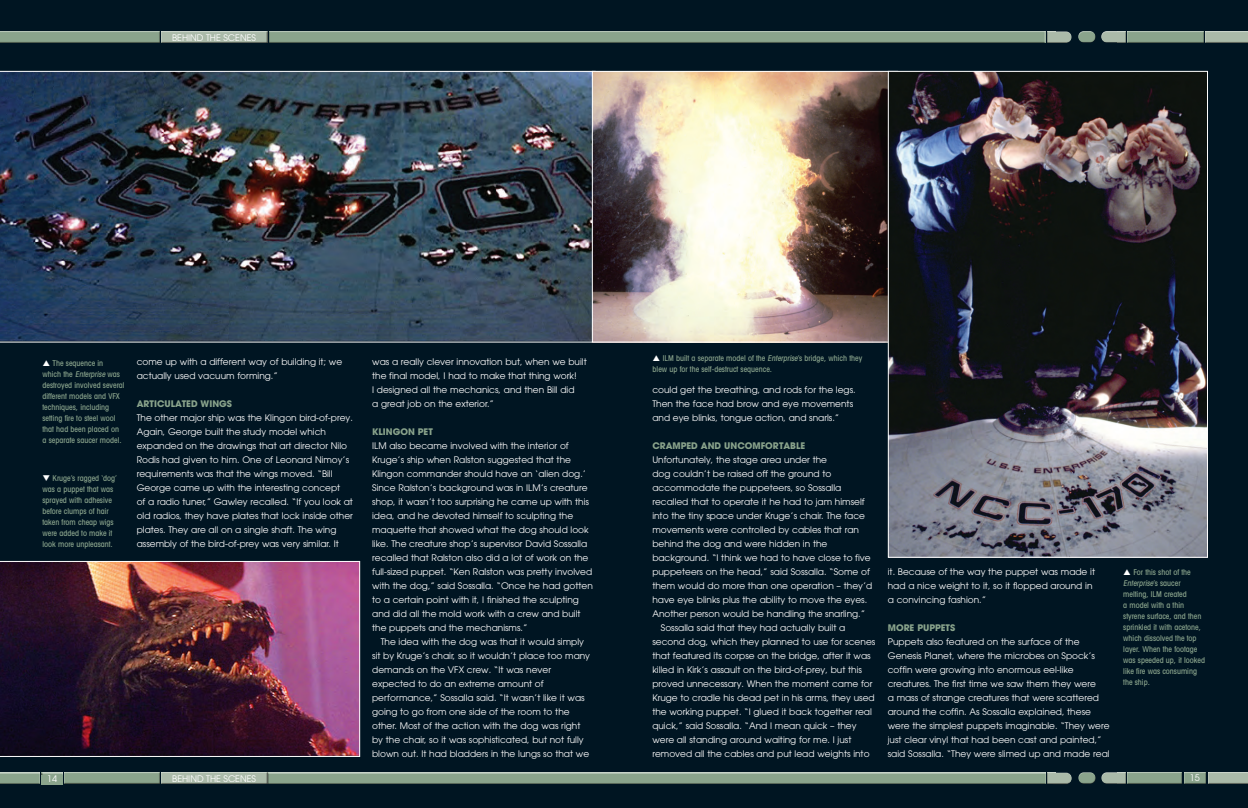
<style>
.page{position:relative;width:1248px;height:808px;background:#fff}
.page>*{position:absolute;margin:0;border:0;box-sizing:border-box;transform-origin:0 0}
.t1{font:9px/14px "Avant Garde";color:#fff}
.t2{font:700 9px "Avant Garde";color:#8aa48c}
.t3{font:500 condensed 8px/11px "Avant Garde LT";color:#8aa48c}
.s1{font-style:italic}
.s2{font-weight:700;color:#8aa48c}
.s3{font-family:"Avant Garde LT"}
.s4{color:#fff}
</style>
<div class="page">
<div style="left:0;top:0;width:1247px;height:808px;background:#001522"></div>
<div style="left:160px;top:31px;width:108px;height:12px;background:#aabaa9"></div>
<div style="left:160px;top:772px;width:108px;height:12px;background:#aabaa9"></div>
<div style="left:0;top:31px;width:160px;height:12px;background:#8aa48c"></div>
<div style="left:63px;top:772px;width:97px;height:12px;background:#8aa48c"></div>
<div style="left:40px;top:772px;width:23px;height:12px;background:#231f20;opacity:.75"></div>
<div style="left:0;top:772px;width:40px;height:12px;background:#231f20;opacity:.75"></div>
<div style="left:42px;top:775px;width:21px;height:9px;background:#8aa48c"></div>
<div style="left:1099px;top:30px;width:27px;height:13px;background:#231f20;opacity:.75"></div>
<div style="left:1099px;top:772px;width:27px;height:12px;background:#231f20;opacity:.75"></div>
<div style="left:1045px;top:31px;width:27px;height:12px;background:#231f20;opacity:.75"></div>
<div style="left:1046px;top:772px;width:26px;height:12px;background:#231f20;opacity:.75"></div>
<div style="left:1126px;top:31px;width:78px;height:12px;background:#8aa48c"></div>
<div style="left:1126px;top:772px;width:56px;height:12px;background:#8aa48c"></div>
<div style="left:1183px;top:772px;width:23px;height:12px;background:#8aa48c"></div>
<div style="left:269px;top:31px;width:776px;height:12px;background:#8aa48c"></div>
<div style="left:268px;top:772px;width:777px;height:12px;background:#231f20;opacity:.75"></div>
<div style="left:1203px;top:31px;width:44px;height:12px;background:#aabaa9"></div>
<div style="left:1207px;top:772px;width:40px;height:12px;background:#aabaa9"></div>
<div style="left:1077px;top:30px;width:19px;height:10px;background:#fff;opacity:.75"></div>
<div style="left:1077px;top:33px;width:20px;height:10px;background:#231f20;opacity:.75"></div>
<div style="left:1077px;top:771px;width:19px;height:10px;background:#fff;opacity:.75"></div>
<div style="left:1077px;top:774px;width:20px;height:10px;background:#231f20;opacity:.75"></div>
<img style="left:0;top:71px;width:591px;height:272px">
<img style="left:0;top:561px;width:360px;height:196px">
<img style="left:593px;top:73px;width:294px;height:268px">
<div style="left:591px;top:71px;width:307px;height:272px;border:1px solid #fff"></div>
<img style="left:889px;top:73px;width:316px;height:483px">
<div style="left:887px;top:71px;width:320px;height:487px;border:1px solid #fff"></div>
<p class="t1" style="left:172px;top:30px;width:85px">BEHIND THE SCENES</p>
<p class="t3" style="left:43px;top:357px;width:84px;text-indent:10px">The sequence in<br>w h i c h t h e <span class="s1">Enterprise</span> w a s destroyed involved several different models and VFX techniques, including setting fire to steel wool that had been placed on a separate saucer model.</p>
<p class="t3" style="left:652px;top:353px;width:211px;text-indent:10px">ILM built a separate model of the <span class="s1">Enterprise</span>’s bridge, which they blew up for the self-destruct sequence.</p>
<p class="t1" style="left:137px;top:355px;width:207px">come up with a different way of building it; we actually used vacuum forming.”</p>
<p class="t1" style="left:137px;top:397px;width:218px"><span class="s2">ARTICULATED WINGS<br></span>The other major ship was the Klingon <span class="s3">bird-of-prey</span>.<br>Again, George built the study model which expanded on the drawings that art director Nilo Rodis had given to him. One of Leonard Nimoy’s requirements was that the wings moved. “Bill George came up with the interesting concept<br>of a radio tuner,” Gawley recalled. “If you look at old radios, they have plates that lock inside other plates. They are all on a single shaft. The wing assembly of the <span class="s3">bird-of-prey</span> was very similar. It</p>
<p class="t1" style="left:372px;top:355px;width:216px">was a really clever innovation but, when we built the final model, I had to make that thing work!<br>I designed all the mechanics, and then Bill did<br>a great job on the exterior.”</p>
<p class="t2" style="left:372px;top:426px;width:62px">KLINGON PET</p>
<p class="t1" style="left:372px;top:439px;width:222px">ILM also became involved with the interior of Kruge’s ship when Ralston suggested that the Klingon commander should have an ‘alien dog.’ Since Ralston’s background was in ILM’s creature shop, it wasn’t too surprising he came up with this idea, and he devoted himself to sculpting the maquette that showed what the dog should look like. The creature shop’s supervisor David Sossalla recalled that Ralston also did a lot of work on the full-sized puppet. “Ken Ralston was pretty involved with the dog,” said Sossalla. “Once he had gotten to a certain point with it, I finished the sculpting and did all the mold work with a crew and built the puppets and the mechanisms.”</p>
<p class="t1" style="left:372px;top:635px;width:219px;text-indent:9px">The idea with the dog was that it would simply sit by Kruge’s chair, so it wouldn’t place too many demands on the VFX crew. “It was never expected to do an extreme amount of performance,” Sossalla said. “It wasn’t like it was going to go from one side of the room to the other. Most of the action with the dog was right by the chair, so it was sophisticated, but not fully blown out. It had bladders in the lungs so that we</p>
<p class="t1" style="left:652px;top:383px;width:205px">could get the breathing, and rods for the legs.<br>Then the face had brow and eye movements and eye blinks, tongue action, and snarls.”</p>
<p class="t2" style="left:652px;top:440px;width:154px">CRAMPED AND UNCOMFORTABLE</p>
<p class="t1" style="left:652px;top:453px;width:176px">Unfortunately, the stage area under the</p>
<p class="t1" style="left:652px;top:467px;width:181px">dog couldn’t be raised off the ground to</p>
<p class="t1" style="left:652px;top:481px;width:190px">accommodate the puppeteers, so Sossalla</p>
<p class="t1" style="left:652px;top:495px;width:214px">recalled that to operate it he had to jam himself</p>
<p class="t1" style="left:652px;top:509px;width:214px">into the tiny space under Kruge’s chair. The face</p>
<p class="t1" style="left:652px;top:523px;width:208px">movements were controlled by cables that ran</p>
<p class="t1" style="left:652px;top:537px;width:176px">behind the dog and were hidden in the</p>
<p class="t1" style="left:652px;top:551px;width:220px">background. “I think we had to have close to five</p>
<p class="t1" style="left:652px;top:565px;width:219px">puppeteers on the head,” said Sossalla. “Some of</p>
<p class="t1" style="left:652px;top:579px;width:221px">them would do more than one operation – they’d</p>
<p class="t1" style="left:652px;top:593px;width:216px">have eye blinks plus the ability to move the eyes.</p>
<p class="t1" style="left:652px;top:607px;width:214px">Another person would be handling the snarling.”</p>
<p class="t1" style="left:660px;top:621px;width:186px">Sossalla said that they had actually built a</p>
<p class="t1" style="left:652px;top:635px;width:224px">second dog, which they planned to use for scenes</p>
<p class="t1" style="left:652px;top:649px;width:220px">that featured its corpse on the bridge, after it was</p>
<p class="t1" style="left:652px;top:663px;width:211px">killed in Kirk’s assault on the <span class="s3">bird-of-prey</span>, but this</p>
<p class="t1" style="left:652px;top:677px;width:222px">proved unnecessary. When the moment came for</p>
<p class="t1" style="left:652px;top:691px;width:224px">Kruge to cradle his dead pet in his arms, they used</p>
<p class="t1" style="left:652px;top:705px;width:221px">the working puppet. “I glued it back together real</p>
<p class="t1" style="left:652px;top:719px;width:206px">quick,” said Sossalla. “And I mean quick – they</p>
<p class="t1" style="left:652px;top:733px;width:201px">were all standing around waiting for me. I just</p>
<p class="t1" style="left:652px;top:747px;width:219px">removed all the cables and put lead weights into</p>
<p class="t3" style="left:43px;top:473px;width:76px"><span class="s4">❑</span> Kruge’s ragged ‘dog’ was a puppet that was sprayed with adhesive before clumps of hair taken from cheap wigs were added to make it look more unpleasant.</p>
<p class="t1" style="left:47px;top:771px;width:11px">14</p>
<p class="t1" style="left:172px;top:771px;width:85px">BEHIND THE SCENES</p>
<p class="t1" style="left:887px;top:565px;width:209px">it. Because of the way the puppet was made it had a nice weight to it, so it flopped around in a convincing fashion.”</p>
<p class="t2" style="left:887px;top:622px;width:69px">MORE PUPPETS</p>
<p class="t1" style="left:887px;top:635px;width:223px">Puppets also featured on the surface of the Genesis Planet, where the microbes on Spock’s coffin were growing into enormous eel-like creatures. The first time we saw them they were<br>a mass of strange creatures that were scattered around the coffin. As Sossalla explained, these were the simplest puppets imaginable. “They were just clear vinyl that had been cast and painted,” said Sossalla. “They were slimed up and made real</p>
<p class="t3" style="left:1123px;top:566px;width:83px;text-indent:10px">For this shot of the<br><span class="s1">Enterprise</span>’s s a u c e r melting, ILM created<br>a model with a thin styrene surface, and then sprinkled it with acetone, which dissolved the top layer. When the footage was speeded up, it looked like fire was consuming the ship.</p>
<p class="t1" style="left:1189px;top:771px;width:11px">15</p>
</div>
